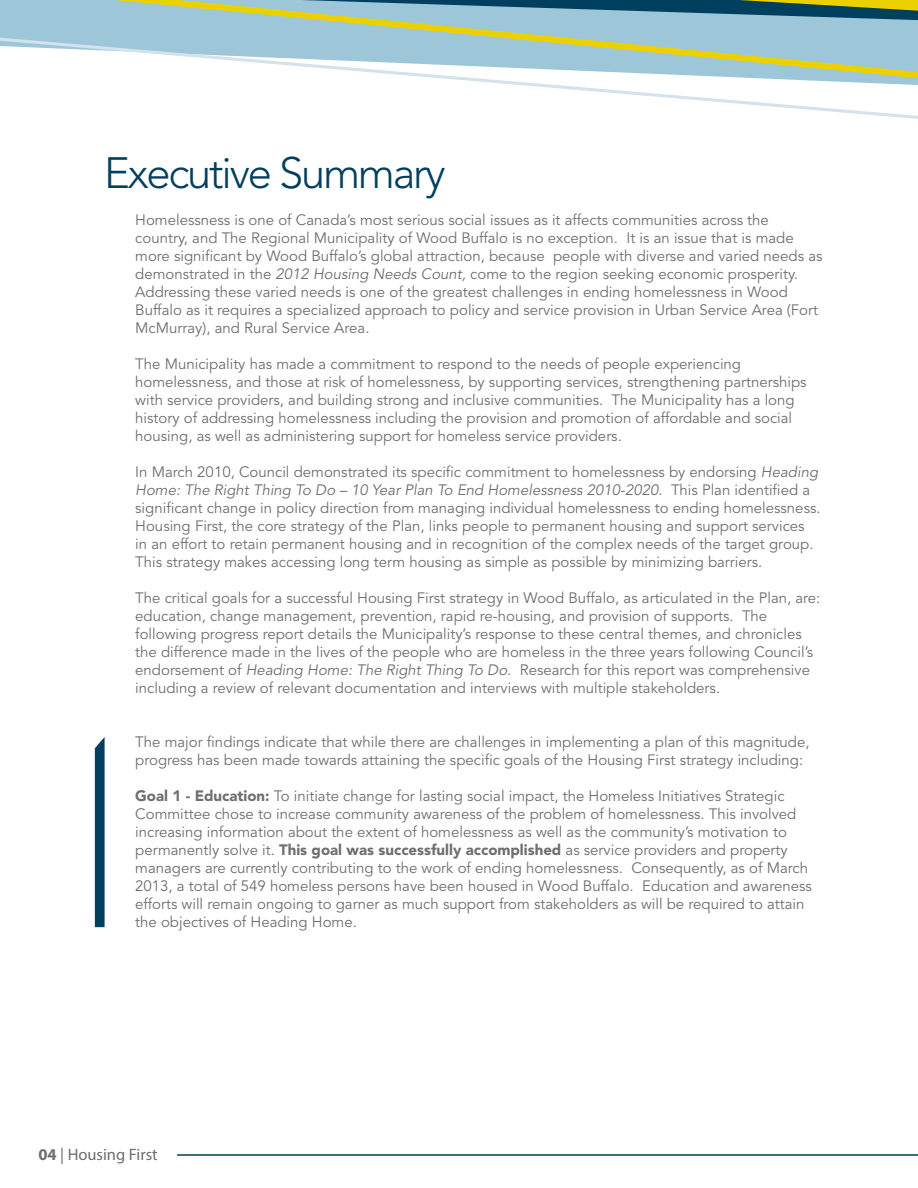
<style>
.page{position:relative;width:918px;height:1188px;background:#fff}
.page>*{position:absolute;margin:0;border:0;box-sizing:border-box;transform-origin:0 0}
.t1{font:300 43.5px "Avenir LT Std";letter-spacing:-.05em;color:#003f5e}
.t2{font:16.5px "Myriad Pro";color:#6d6e71}
.t3{font:15px/18px "Avenir LT Std";color:#6d6e71}
.s1{font-style:italic}
.s2{font-weight:900}
.s3{font-weight:700}
</style>
<div class="page">
<hr style="left:177px;top:1154px;width:741px;height:2px;background:#003f5e">
<svg style="left:95px;top:737px;width:10px;height:190px;background:#114c69"></svg>
<div style="left:0;top:0;width:115px;height:38px;background:#9ec6d9"></div>
<svg style="left:115px;top:0;width:803px;height:38px;background:#a6c7bf"></svg>
<svg style="left:0;top:38px;width:918px;height:81px"></svg>
<svg style="left:301px;top:0;width:617px;height:20px;background:#628d8e"></svg>
<h1 class="t1" style="left:104px;top:147px;width:343px">Executive Summary</h1>
<p class="t3" style="left:135px;top:211px;width:689px">Homelessness is one of Canada’s most serious social issues as it affects communities across the country, and The Regional Municipality of Wood Buffalo is no exception. It is an issue that is made more significant by Wood Buffalo’s global attraction, because people with diverse and varied needs as demonstrated in the <span class="s1">2012 Housing Needs Count,</span> come to the region seeking economic prosperity.<br>Addressing these varied needs is one of the greatest challenges in ending homelessness in Wood Buffalo as it requires a specialized approach to policy and service provision in Urban Service Area (Fort McMurray), and Rural Service Area.</p>
<p class="t3" style="left:135px;top:355px;width:673px">The Municipality has made a commitment to respond to the needs of people experiencing homelessness, and those at risk of homelessness, by supporting services, strengthening partnerships with service providers, and building strong and inclusive communities. The Municipality has a long history of addressing homelessness including the provision and promotion of affordable and social housing, as well as administering support for homeless service providers.</p>
<p class="t3" style="left:135px;top:463px;width:687px">In March 2010, Council demonstrated its specific commitment to homelessness by endorsing <span class="s1">Heading Home: The Right Thing To Do – 10 Year Plan To End Homelessness 2010-2020</span>. This Plan identified a significant change in policy direction from managing individual homelessness to ending homelessness.<br>Housing First, the core strategy of the Plan, links people to permanent housing and support services<br>in an effort to retain permanent housing and in recognition of the complex needs of the target group.<br>This strategy makes accessing long term housing as simple as possible by minimizing barriers.</p>
<p class="t3" style="left:135px;top:589px;width:687px">The critical goals for a successful Housing First strategy in Wood Buffalo, as articulated in the Plan, are: education, change management, prevention, rapid re-housing, and provision of supports. The following progress report details the Municipality’s response to these central themes, and chronicles the difference made in the lives of the people who are homeless in the three years following Council’s endorsement of <span class="s1">Heading Home: The Right Thing To Do</span>. Research for this report was comprehensive including a review of relevant documentation and interviews with multiple stakeholders.</p>
<p class="t3" style="left:135px;top:733px;width:676px">The major findings indicate that while there are challenges in implementing a plan of this magnitude, progress has been made towards attaining the specific goals of the Housing First strategy including:</p>
<p class="t3" style="left:135px;top:787px;width:678px"><span class="s2">Goal 1 - Education:</span> To initiate change for lasting social impact, the Homeless Initiatives Strategic Committee chose to increase community awareness of the problem of homelessness. This involved increasing information about the extent of homelessness as well as the community’s motivation to permanently solve it. <span class="s2">This goal was successfully accomplished</span> as service providers and property managers are currently contributing to the work of ending homelessness. Consequently, as of March 2013, a total of 549 homeless persons have been housed in Wood Buffalo. Education and awareness efforts will remain ongoing to garner as much support from stakeholders as will be required to attain the objectives of Heading Home.</p>
<p class="t2" style="left:38px;top:1144px;width:121px"><span class="s3">04</span> | Housing First</p>
</div>
